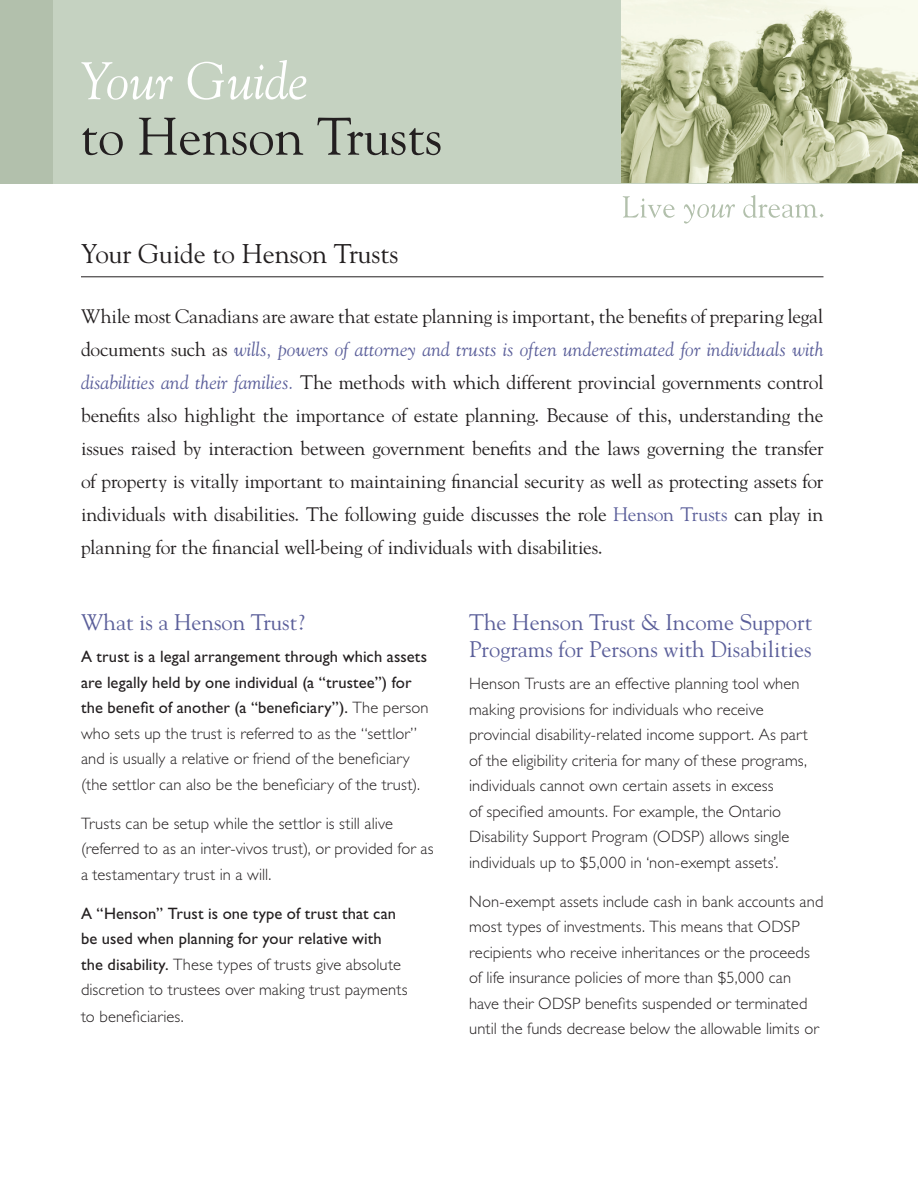
<style>
.page{position:relative;width:918px;height:1188px;background:#fff}
.page>*{position:absolute;margin:0;border:0;box-sizing:border-box;transform-origin:0 0}
.t1{font:52.5px "Goudy Std";color:#231f20}
.t2{font:italic 52.5px "Goudy Std";color:#fff}
.Steph_Report_Title{font:27px "Goudy Std";color:#231f20}
.Steph_Article_Goudy{font:22.5px/27px "Goudy Std";color:#5b5f9a}
.Steph_Lead-In_Para{font:19.5px/33px "Goudy Std";letter-spacing:-.01em;color:#231f20;text-align:justify}
.Steph_Body_Copy_Gill{font:300 16.5px/25.5px "Gill Sans Std";letter-spacing:.005em;color:#231f20}
.Steph_Body_Copy_Gill-2{font:16.5px/25.5px "Gill Sans Std";letter-spacing:.005em;color:#231f20}
.s1{font-style:italic;color:#5b5f9a}
.s2{color:#5b5f9a}
.s3{font-weight:400}
.s4{font-weight:300}
</style>
<div class="page">
<div style="left:0;top:0;width:918px;height:183px;background:#c5d2c1"></div>
<svg style="left:623px;top:195px;width:201px;height:29px"></svg>
<img style="left:622px;top:0;width:296px;height:183px">
<hr style="left:81px;top:277px;width:743px;height:1px;background:#231f20">
<div style="left:0;top:0;width:52px;height:183px;background:#b2c0ac"></div>
<p class="t2" style="left:81px;top:49px;width:229px">Your Guide</p>
<p class="t1" style="left:81px;top:104px;width:363px">to Henson Trusts</p>
<p class="Steph_Report_Title" style="left:81px;top:237px;width:319px">Your Guide to Henson Trusts</p>
<p class="Steph_Lead-In_Para" style="left:81px;top:300px;width:744px">While most Canadians are aware that estate planning is important, the benefits of preparing legal documents such as <span class="s1">wills, powers of attorney and trusts is often underestimated for individuals with disabilities and their families.</span> The methods with which different provincial governments control benefits also highlight the importance of estate planning. Because of this, understanding the issues raised by interaction between government benefits and the laws governing the transfer of property is vitally important to maintaining financial security as well as protecting assets for individuals with disabilities. The following guide discusses the role <span class="s2">Henson Trusts</span> can play in planning for the financial well-being of individuals with disabilities.</p>
<p class="Steph_Article_Goudy" style="left:81px;top:609px;width:225px">What is a Henson Trust?</p>
<p class="Steph_Body_Copy_Gill" style="left:81px;top:644px;width:349px"><span class="s3">A trust is a legal arrangement through which assets are legally held by one individual (a “trustee”) for the benefit of another (a “beneficiary”).</span> The person who sets up the trust is referred to as the “settlor” and is usually a relative or friend of the beneficiary (the settlor can also be the beneficiary of the trust).</p>
<p class="Steph_Body_Copy_Gill" style="left:81px;top:811px;width:354px">Trusts can be setup while the settlor is still alive (referred to as an inter-vivos trust), or provided for as a testamentary trust in a will.</p>
<p class="Steph_Body_Copy_Gill-2" style="left:81px;top:901px;width:328px">A “Henson” Trust is one type of trust that can be used when planning for your relative with the disability. <span class="s4">These types of trusts give absolute discretion to trustees over making trust payments</span></p>
<p class="Steph_Body_Copy_Gill" style="left:81px;top:1004px;width:104px">to beneficiaries.</p>
<p class="Steph_Article_Goudy" style="left:469px;top:609px;width:345px">The Henson Trust &amp; Income Support<br>Programs for Persons with Disabilities</p>
<p class="Steph_Body_Copy_Gill" style="left:469px;top:671px;width:340px">Henson Trusts are an effective planning tool when making provisions for individuals who receive provincial disability-related income support. As part of the eligibility criteria for many of these programs, individuals cannot own certain assets in excess<br>of specified amounts. For example, the Ontario Disability Support Program (ODSP) allows single individuals up to $5,000 in ‘non-exempt assets’.</p>
<p class="Steph_Body_Copy_Gill" style="left:469px;top:889px;width:356px">Non-exempt assets include cash in bank accounts and most types of investments. This means that ODSP recipients who receive inheritances or the proceeds of life insurance policies of more than $5,000 can have their ODSP benefits suspended or terminated until the funds decrease below the allowable limits or</p>
</div>
